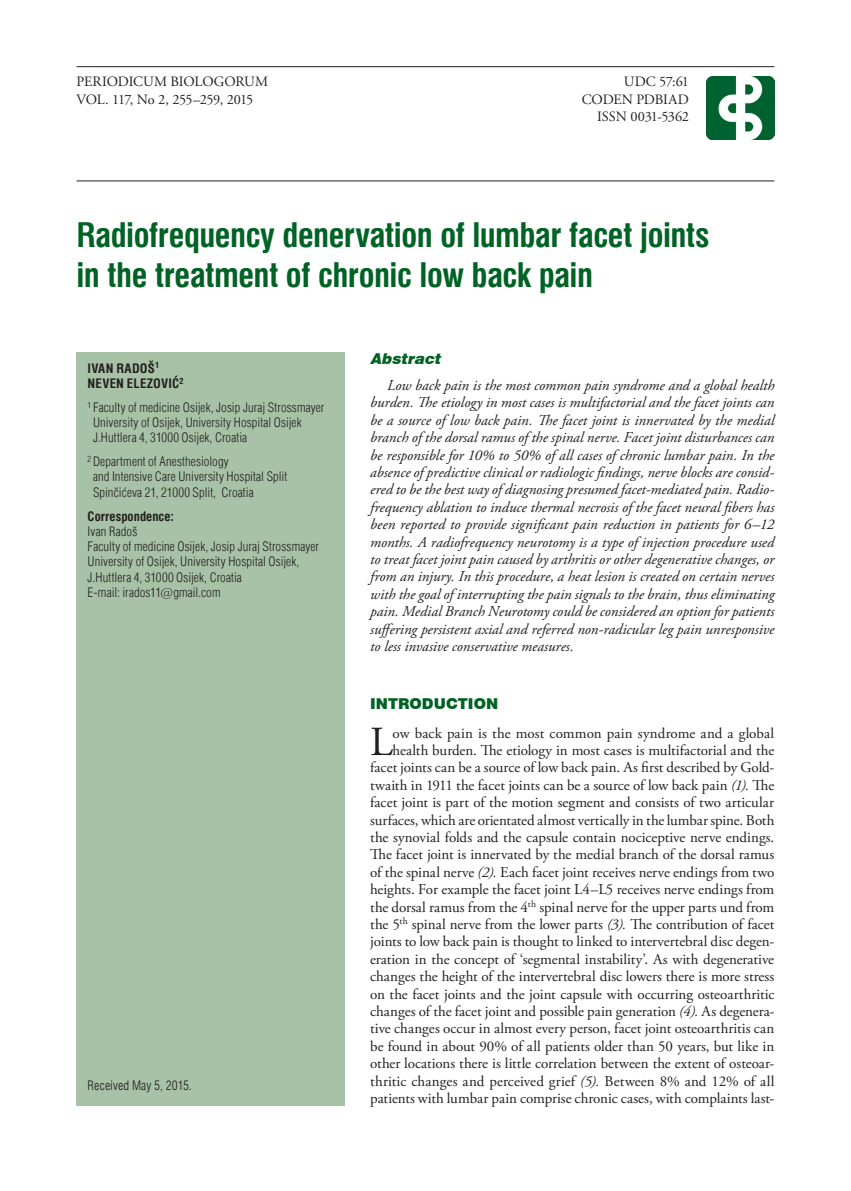
<style>
.page{position:relative;width:851px;height:1191px;background:#fff}
.page>*{position:absolute;margin:0;border:0;box-sizing:border-box;transform-origin:0 0}
.t1{font:41.25px "Adobe Garamond Pro";color:#231f20}
.t2{font:700 condensed 33px/39.6px "Swiss 721 BT";letter-spacing:-.015em;color:#006224}
.t3{font:15px/17.4px "Adobe Garamond Pro";color:#231f20;text-align:right}
.t4{font:italic 15px/17.4px "Adobe Garamond Pro";color:#231f20;text-align:justify}
.t5{font:900 15px "Swiss 721 BT";color:#006224}
.t6{font:italic 900 15px "Swiss 721 BT";color:#006224}
.t7{font:14.25px/17.4px "Adobe Garamond Pro";letter-spacing:-.02em;color:#231f20;text-align:right}
.t8{font:12.75px/15.3px "Helvetica Condensed Light HR Normal";letter-spacing:.005em;color:#231f20}
.t9{font:700 condensed 12.75px/15.3px "Helvetica";letter-spacing:.015em;color:#231f20}
.t10{font:300 condensed 12.75px "Swiss 721 BT";color:#231f20}
.t11{font:700 condensed 12.75px "Swiss 721 BT";letter-spacing:.005em;color:#231f20}
.s1{font-family:"Swiss 721 BT";font-weight:300}
.s2{font-style:italic}
</style>
<div class="page">
<img style="left:706px;top:76px;width:68px;height:64px">
<hr style="left:77px;top:66px;width:697px;height:1px;background:#231f20">
<hr style="left:77px;top:180px;width:697px;height:1px;background:#231f20">
<div style="left:77px;top:352px;width:267px;height:754px;background:#a7c2a6"></div>
<p class="t7" style="left:77px;top:73px;width:193px">PERIODICUM BIOLOGORUM</p>
<p class="t7" style="left:623px;top:73px;width:67px">UDC 57:61</p>
<p class="t7" style="left:77px;top:91px;width:178px">VOL. 117, No 2, 255–259, 2015</p>
<p class="t7" style="left:581px;top:91px;width:109px">CODEN PDBIAD<br>ISSN 0031-5362</p>
<h2 class="t2" style="left:77px;top:215px;width:634px">Radiofrequency denervation of lumbar facet joints in the treatment of chronic low back pain</h2>
<p class="t9" style="left:88px;top:360px;width:97px">IVAN RADOŠ<sup>1<br></sup>NEVEN ELEZOVIĆ<sup>2</sup></p>
<p class="t8" style="left:93px;top:399px;width:233px;text-indent:-5px"><sup>1</sup> Faculty of medicine Osijek, Josip Juraj Strossmayer<br>University of Osijek, University Hospital Osijek<br>J.Huttlera 4, 31000 Osijek, Croatia</p>
<p class="t8" style="left:93px;top:453px;width:196px;text-indent:-5px"><sup>2</sup> Department of Anesthesiology<br>and Intensive Care University Hospital Split<br>Spin~i}eva 21, 21000 Split, Croatia</p>
<p class="t11" style="left:88px;top:508px;width:88px">Correspondence:</p>
<p class="t8" style="left:88px;top:523px;width:233px">Ivan Rado{<br>Faculty of medicine Osijek, Josip Juraj Strossmayer University of Osijek, University Hospital Osijek, J.Huttlera 4, 31000 Osijek, Croatia<br>E-mail: irados11<span class="s1">@</span>gmail.com</p>
<p class="t10" style="left:88px;top:1078px;width:106px">Received May 5, 2015.</p>
<p class="t6" style="left:370px;top:349px;width:75px">Abstract</p>
<p class="t4" style="left:370px;top:377px;width:406px;text-indent:17px">Low back pain is the most common pain syndrome and a global health burden. The etiology in most cases is multifactorial and the facet joints can be a source of low back pain. The facet joint is innervated by the medial branch of the dorsal ramus of the spinal nerve. Facet joint disturbances can be responsible for 10% to 50% of all cases of chronic lumbar pain. In the absence of predictive clinical or radiologic findings, nerve blocks are consid&shy;ered to be the best way of diagnosing presumed facet-mediated pain. Radio&shy;frequency ablation to induce thermal necrosis of the facet neural fibers has been reported to provide significant pain reduction in patients for 6–12 months. A radiofrequency neurotomy is a type of injection procedure used to treat facet joint pain caused by arthritis or other degenerative changes, or from an injury. In this procedure, a heat lesion is created on certain nerves with the goal of interrupting the pain signals to the brain, thus eliminating pain. Medial Branch Neurotomy could be considered an option for patients suffering persistent axial and referred non-radicular leg pain unresponsive to less invasive conservative measures.</p>
<p class="t5" style="left:370px;top:695px;width:129px">INTRODUCTION</p>
<h1 class="t1" style="left:370px;top:717px;width:24px">L</h1>
<p class="t3" style="left:370px;top:724px;width:405px">ow back pain is the most common pain syndrome and a global health burden. The etiology in most cases is multifactorial and the facet joints can be a source of low back pain. As first described by Gold&shy;twaith in 1911 the facet joints can be a source of low back pain <span class="s2">(1).</span> The facet joint is part of the motion segment and consists of two articular surfaces, which are orientated almost vertically in the lumbar spine. Both the synovial folds and the capsule contain nociceptive nerve endings.<br>The facet joint is innervated by the medial branch of the dorsal ramus of the spinal nerve <span class="s2">(2).</span> Each facet joint receives nerve endings from two heights. For example the facet joint L4–L5 receives nerve endings from the dorsal ramus from the 4<sup>th</sup> spinal nerve for the upper parts und from the 5<sup>th</sup> spinal nerve from the lower parts <span class="s2">(3).</span> The contribution of facet joints to low back pain is thought to linked to intervertebral disc degen&shy;eration in the concept of ‘segmental instability’. As with degenerative changes the height of the intervertebral disc lowers there is more stress on the facet joints and the joint capsule with occurring osteoarthritic changes of the facet joint and possible pain generation <span class="s2">(4).</span> As degenera&shy;tive changes occur in almost every person, facet joint osteoarthritis can be found in about 90% of all patients older than 50 years, but like in other locations there is little correlation between the extent of osteoar&shy;thritic changes and perceived grief <span class="s2">(5).</span> Between 8% and 12% of all patients with lumbar pain comprise chronic cases, with complaints last-</p>
</div>
